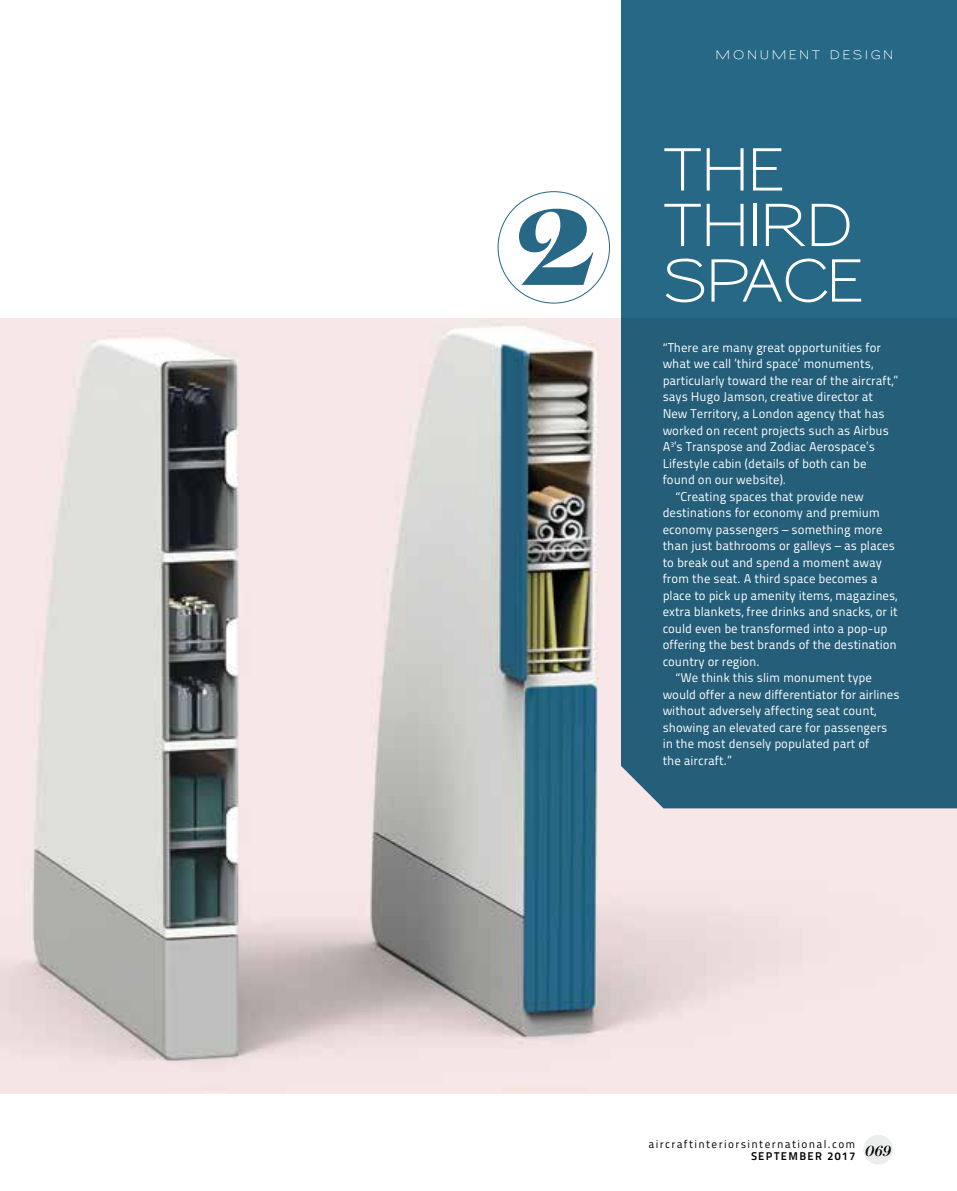
<style>
.page{position:relative;width:957px;height:1191px;background:#fff}
.page>*{position:absolute;margin:0;border:0;box-sizing:border-box;transform-origin:0 0}
.t1{font:900 113.55px "Austin";color:#266885;scale:1.1 1}
.t2{font:600 57px/55.5px "Sansumi";letter-spacing:-.085em;color:#fff}
.t3{font:italic 500 15.45px "Austin";color:#000}
.t4{font:12.75px "Titillium Maps 29 L 400 wt";color:#fff}
.t5{font:600 12px "Sansumi";letter-spacing:.175em;color:#fff}
.t6{font:11.25px "Titillium Maps 29 L 400 wt";letter-spacing:.12em;color:#000}
.t7{font:11.25px "Titillium Maps 29 L 800 wt";letter-spacing:.12em;color:#000}
</style>
<div class="page">
<img style="left:0;top:318px;width:957px;height:775px">
<div style="left:863px;top:1134px;width:30px;height:30px;background:#eceded;border-radius:50%"></div>
<svg style="left:621px;top:0;width:336px;height:808px;fill:#245e79"></svg>
<h1 class="t1" style="left:518px;top:164px;width:72px">2</h1>
<p class="t5" style="left:715px;top:49px;width:180px">MONUMENT DESIGN</p>
<h2 class="t2" style="left:662px;top:145px;width:204px">THE<br>THIRD<br>SPACE</h2>
<p class="t4" style="left:662px;top:338px;width:220px">“There are many great opportunities for</p>
<p class="t4" style="left:662px;top:354px;width:212px">what we call ‘third space’ monuments,</p>
<p class="t4" style="left:662px;top:371px;width:237px">particularly toward the rear of the aircraft,”</p>
<p class="t4" style="left:662px;top:387px;width:212px">says Hugo Jamson, creative director at</p>
<p class="t4" style="left:662px;top:404px;width:223px">New Territory, a London agency that has</p>
<p class="t4" style="left:662px;top:420px;width:228px">worked on recent projects such as Airbus</p>
<p class="t4" style="left:662px;top:437px;width:214px">A<sup>3</sup>’s Transpose and Zodiac Aerospace’s</p>
<p class="t4" style="left:662px;top:453px;width:205px">Lifestyle cabin (details of both can be</p>
<p class="t4" style="left:662px;top:470px;width:125px">found on our website).</p>
<p class="t4" style="left:675px;top:486px;width:190px">“Creating spaces that provide new</p>
<p class="t4" style="left:662px;top:503px;width:219px">destinations for economy and premium</p>
<p class="t4" style="left:662px;top:519px;width:221px">economy passengers – something more</p>
<p class="t4" style="left:662px;top:536px;width:234px">than just bathrooms or galleys – as places</p>
<p class="t4" style="left:662px;top:552px;width:221px">to break out and spend a moment away</p>
<p class="t4" style="left:662px;top:569px;width:216px">from the seat. A third space becomes a</p>
<p class="t4" style="left:662px;top:585px;width:236px">place to pick up amenity items, magazines,</p>
<p class="t4" style="left:662px;top:602px;width:236px">extra blankets, free drinks and snacks, or it</p>
<p class="t4" style="left:662px;top:618px;width:226px">could even be transformed into a pop-up</p>
<p class="t4" style="left:662px;top:635px;width:236px">offering the best brands of the destination</p>
<p class="t4" style="left:662px;top:651px;width:99px">country or region.</p>
<p class="t4" style="left:675px;top:668px;width:198px">“We think this slim monument type</p>
<p class="t4" style="left:662px;top:684px;width:238px">would offer a new differentiator for airlines</p>
<p class="t4" style="left:662px;top:701px;width:215px">without adversely affecting seat count,</p>
<p class="t4" style="left:662px;top:717px;width:226px">showing an elevated care for passengers</p>
<p class="t4" style="left:662px;top:734px;width:208px">in the most densely populated part of</p>
<p class="t4" style="left:662px;top:750px;width:70px">the aircraft.”</p>
<p class="t6" style="left:648px;top:1135px;width:208px">aircraftinteriorsinternational.com</p>
<p class="t7" style="left:751px;top:1147px;width:106px">SEPTEMBER 2017</p>
<p class="t3" style="left:865px;top:1139px;width:27px">069</p>
</div>
